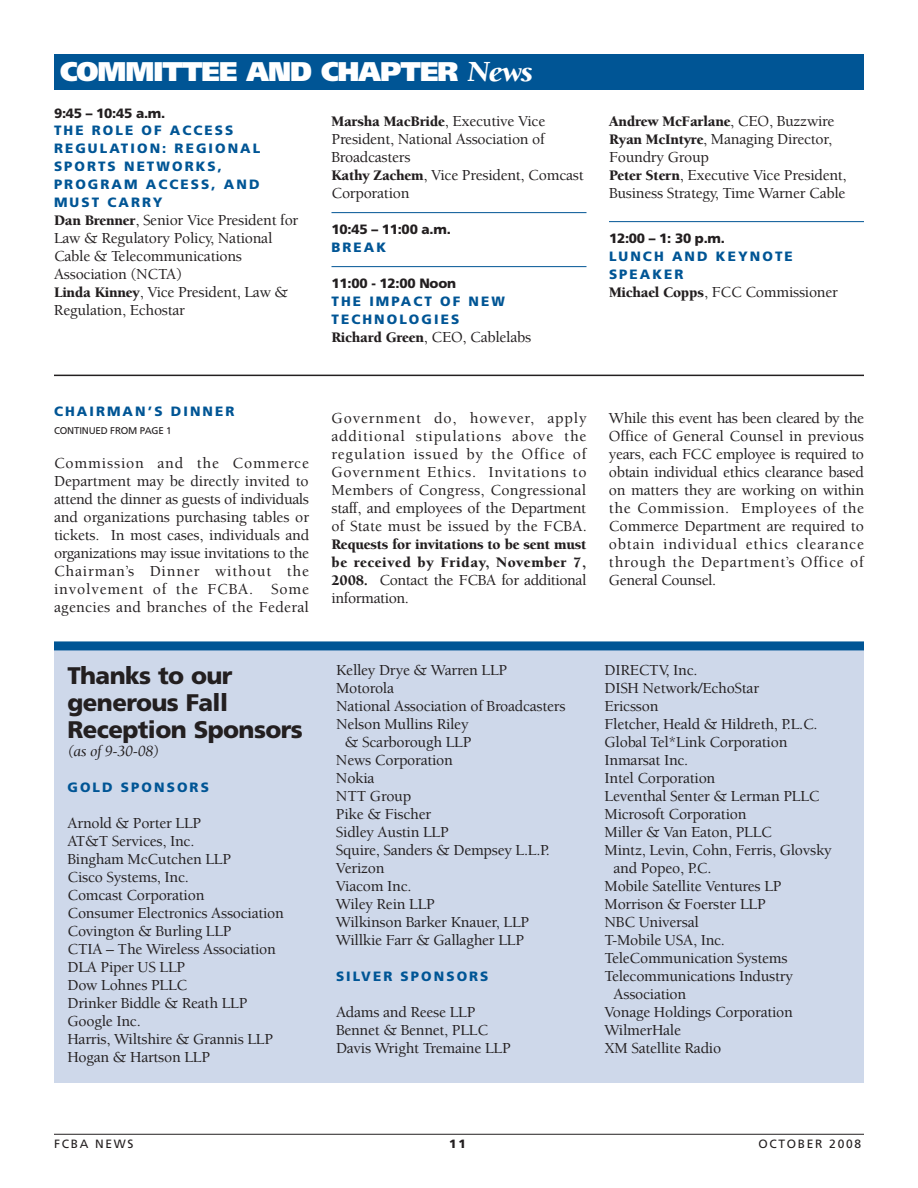
<style>
.page{position:relative;width:918px;height:1188px;background:#fff}
.page>*{position:absolute;margin:0;border:0;box-sizing:border-box;transform-origin:0 0}
.t1{font:900 27px "Frutiger";letter-spacing:-.035em;color:#fff}
.t2{font:900 24px/27px "Frutiger";letter-spacing:-.025em;color:#231f20}
.t3{font:500 15.75px/18px "Berkeley";letter-spacing:-.015em;color:#231f20}
.t4{font:italic 15.75px "Berkeley";letter-spacing:-.015em;color:#231f20}
.t5{font:900 15px/18px "Berkeley";letter-spacing:-.015em;color:#231f20}
.t6{font:900 13.5px/18px "Frutiger";letter-spacing:.155em;color:#005595}
.t7{font:900 13.5px "Frutiger";letter-spacing:-.02em;color:#231f20}
.t8{font:12px "Frutiger";letter-spacing:.14em;color:#231f20}
.t9{font:900 12px "Frutiger";color:#231f20}
.t10{font:9.75px "Frutiger";letter-spacing:-.015em;color:#231f20}
.s1{font-family:"Berkeley";font-style:italic;font-size:30px}
.s2{font-weight:900;font-size:15px}
.s3{font-weight:500;font-size:15.75px}
</style>
<div class="page">
<hr style="left:54px;top:1134px;width:810px;height:1px;background:#231f20">
<div style="left:54px;top:54px;width:810px;height:36px;background:#005595"></div>
<hr style="left:54px;top:375px;width:810px;height:1px;background:#231f20">
<hr style="left:332px;top:212px;width:254px;height:1px;background:#005595">
<hr style="left:332px;top:266px;width:254px;height:1px;background:#005595">
<hr style="left:609px;top:221px;width:255px;height:1px;background:#005595">
<div style="left:54px;top:650px;width:810px;height:433px;background:#ced8ea"></div>
<div style="left:54px;top:641px;width:810px;height:9px;background:#005595"></div>
<h1 class="t1" style="left:60px;top:61px;width:475px">COMMITTEE AND CHAPTER <span class="s1">News</span></h1>
<p class="t7" style="left:54px;top:108px;width:113px">9:45 – 10:45 a.m.</p>
<p class="t6" style="left:54px;top:122px;width:208px">THE ROLE OF ACCESS<br>REGULATION: REGIONAL<br>SPORTS NETWORKS,<br>PROGRAM ACCESS, AND<br>MUST CARRY</p>
<p class="t3" style="left:54px;top:212px;width:246px"><span class="s2">Dan Brenner</span>, Senior Vice President for<br>Law &amp; Regulatory Policy, National<br>Cable &amp; Telecommunications<br>Association (NCTA)<br><span class="s2">Linda Kinney</span>, Vice President, Law &amp;<br>Regulation, Echostar</p>
<p class="t5" style="left:332px;top:114px;width:215px">Marsha MacBride<span class="s3">, Executive Vice</span></p>
<p class="t3" style="left:331px;top:131px;width:254px">President, National Association of<br>Broadcasters<br><span class="s2">Kathy Zachem</span>, Vice President, Comcast<br>Corporation</p>
<p class="t7" style="left:332px;top:224px;width:121px">10:45 – 11:00 a.m.</p>
<p class="t6" style="left:332px;top:239px;width:56px">BREAK</p>
<p class="t7" style="left:332px;top:278px;width:126px">11:00 - 12:00 Noon</p>
<p class="t6" style="left:332px;top:293px;width:175px">THE IMPACT OF NEW<br>TECHNOLOGIES</p>
<p class="t3" style="left:332px;top:329px;width:201px"><span class="s2">Richard Green</span>, CEO, Cablelabs</p>
<p class="t5" style="left:609px;top:114px;width:227px">Andrew McFarlane<span class="s3">, CEO, Buzzwire</span></p>
<p class="t3" style="left:609px;top:131px;width:239px"><span class="s2">Ryan McIntyre</span>, Managing Director,<br>Foundry Group<br><span class="s2">Peter Stern</span>, Executive Vice President,<br>Business Strategy, Time Warner Cable</p>
<p class="t7" style="left:609px;top:233px;width:118px">12:00 – 1: 30 p.m.</p>
<p class="t6" style="left:609px;top:248px;width:185px">LUNCH AND KEYNOTE<br>SPEAKER</p>
<p class="t3" style="left:609px;top:284px;width:231px"><span class="s2">Michael Copps</span>, FCC Commissioner</p>
<p class="t6" style="left:54px;top:403px;width:182px">CHAIRMAN’S DINNER</p>
<p class="t10" style="left:54px;top:426px;width:119px">CONTINUED FROM PAGE 1</p>
<p class="t3" style="left:54px;top:455px;width:257px;text-align:justify">Commission and the Commerce Department may be directly invited to attend the dinner as guests of individuals and organizations purchasing tables or tickets. In most cases, individuals and organizations may issue invitations to the Chairman’s Dinner without the involvement of the FCBA. Some agencies and branches of the Federal</p>
<h2 class="t2" style="left:68px;top:664px;width:237px">Thanks to our generous Fall<br>Reception Sponsors</h2>
<p class="t4" style="left:68px;top:745px;width:93px">(as of 9-30-08)</p>
<p class="t6" style="left:68px;top:779px;width:143px">GOLD SPONSORS</p>
<p class="t3" style="left:68px;top:815px;width:218px">Arnold &amp; Porter LLP<br>AT&amp;T Services, Inc.<br>Bingham McCutchen LLP<br>Cisco Systems, Inc.<br>Comcast Corporation<br>Consumer Electronics Association<br>Covington &amp; Burling LLP<br>CTIA – The Wireless Association<br>DLA Piper US LLP<br>Dow Lohnes PLLC<br>Drinker Biddle &amp; Reath LLP<br>Google Inc.<br>Harris, Wiltshire &amp; Grannis LLP<br>Hogan &amp; Hartson LLP</p>
<p class="t3" style="left:331px;top:410px;width:257px;text-align:justify">Government do, however, apply additional stipulations above the regulation issued by the Office of Government Ethics. Invitations to Members of Congress, Congressional staff, and employees of the Department of State must be issued by the FCBA.</p>
<p class="t5" style="left:332px;top:537px;width:256px">Requests for invitations to be sent must be received by Friday, November 7,</p>
<p class="t3" style="left:331px;top:572px;width:257px"><span class="s2">2008.</span> Contact the FCBA for additional information.</p>
<p class="t3" style="left:609px;top:410px;width:257px;text-align:justify">While this event has been cleared by the Office of General Counsel in previous years, each FCC employee is required to obtain individual ethics clearance based on matters they are working on within the Commission. Employees of the Commerce Department are required to obtain individual ethics clearance through the Department’s Office of General Counsel.</p>
<p class="t3" style="left:336px;top:662px;width:173px">Kelley Drye &amp; Warren LLP</p>
<p class="t3" style="left:336px;top:680px;width:60px">Motorola</p>
<p class="t3" style="left:336px;top:698px;width:231px">National Association of Broadcasters</p>
<p class="t3" style="left:336px;top:716px;width:134px">Nelson Mullins Riley</p>
<p class="t3" style="left:345px;top:734px;width:128px">&amp; Scarborough LLP</p>
<p class="t3" style="left:336px;top:752px;width:118px">News Corporation</p>
<p class="t3" style="left:336px;top:770px;width:40px">Nokia</p>
<p class="t3" style="left:336px;top:788px;width:77px">NTT Group</p>
<p class="t3" style="left:336px;top:806px;width:97px">Pike &amp; Fischer</p>
<p class="t3" style="left:336px;top:824px;width:114px">Sidley Austin LLP</p>
<p class="t3" style="left:336px;top:842px;width:215px">Squire, Sanders &amp; Dempsey L.L.P.</p>
<p class="t3" style="left:336px;top:860px;width:50px">Verizon</p>
<p class="t3" style="left:336px;top:878px;width:77px">Viacom Inc.</p>
<p class="t3" style="left:336px;top:896px;width:100px">Wiley Rein LLP</p>
<p class="t3" style="left:336px;top:914px;width:195px">Wilkinson Barker Knauer, LLP</p>
<p class="t3" style="left:336px;top:932px;width:190px">Willkie Farr &amp; Gallagher LLP</p>
<p class="t6" style="left:336px;top:968px;width:154px">SILVER SPONSORS</p>
<p class="t3" style="left:336px;top:1004px;width:176px">Adams and Reese LLP<br>Bennet &amp; Bennet, PLLC<br>Davis Wright Tremaine LLP</p>
<p class="t3" style="left:605px;top:662px;width:95px">DIRECTV, Inc.</p>
<p class="t3" style="left:605px;top:680px;width:156px">DISH Network/EchoStar</p>
<p class="t3" style="left:605px;top:698px;width:55px">Ericsson</p>
<p class="t3" style="left:605px;top:716px;width:215px">Fletcher, Heald &amp; Hildreth, P.L.C.</p>
<p class="t3" style="left:605px;top:734px;width:184px">Global Tel*Link Corporation</p>
<p class="t3" style="left:605px;top:752px;width:85px">Inmarsat Inc.</p>
<p class="t3" style="left:605px;top:770px;width:112px">Intel Corporation</p>
<p class="t3" style="left:605px;top:788px;width:217px">Leventhal Senter &amp; Lerman PLLC</p>
<p class="t3" style="left:605px;top:806px;width:143px">Microsoft Corporation</p>
<p class="t3" style="left:605px;top:824px;width:169px">Miller &amp; Van Eaton, PLLC</p>
<p class="t3" style="left:605px;top:842px;width:229px">Mintz, Levin, Cohn, Ferris, Glovsky</p>
<p class="t3" style="left:614px;top:860px;width:100px">and Popeo, P.C.</p>
<p class="t3" style="left:605px;top:878px;width:179px">Mobile Satellite Ventures LP</p>
<p class="t3" style="left:605px;top:896px;width:163px">Morrison &amp; Foerster LLP</p>
<p class="t3" style="left:605px;top:914px;width:96px">NBC Universal</p>
<p class="t3" style="left:605px;top:932px;width:122px">T-Mobile USA, Inc.</p>
<p class="t3" style="left:605px;top:950px;width:185px">TeleCommunication Systems</p>
<p class="t3" style="left:605px;top:968px;width:190px">Telecommunications Industry</p>
<p class="t3" style="left:614px;top:986px;width:74px">Association</p>
<p class="t3" style="left:605px;top:1004px;width:190px">Vonage Holdings Corporation</p>
<p class="t3" style="left:605px;top:1022px;width:78px">WilmerHale</p>
<p class="t3" style="left:605px;top:1040px;width:118px">XM Satellite Radio</p>
<p class="t8" style="left:54px;top:1139px;width:81px">FCBA NEWS</p>
<p class="t9" style="left:449px;top:1139px;width:18px">11</p>
<p class="t8" style="left:759px;top:1139px;width:104px">OCTOBER 2008</p>
</div>
